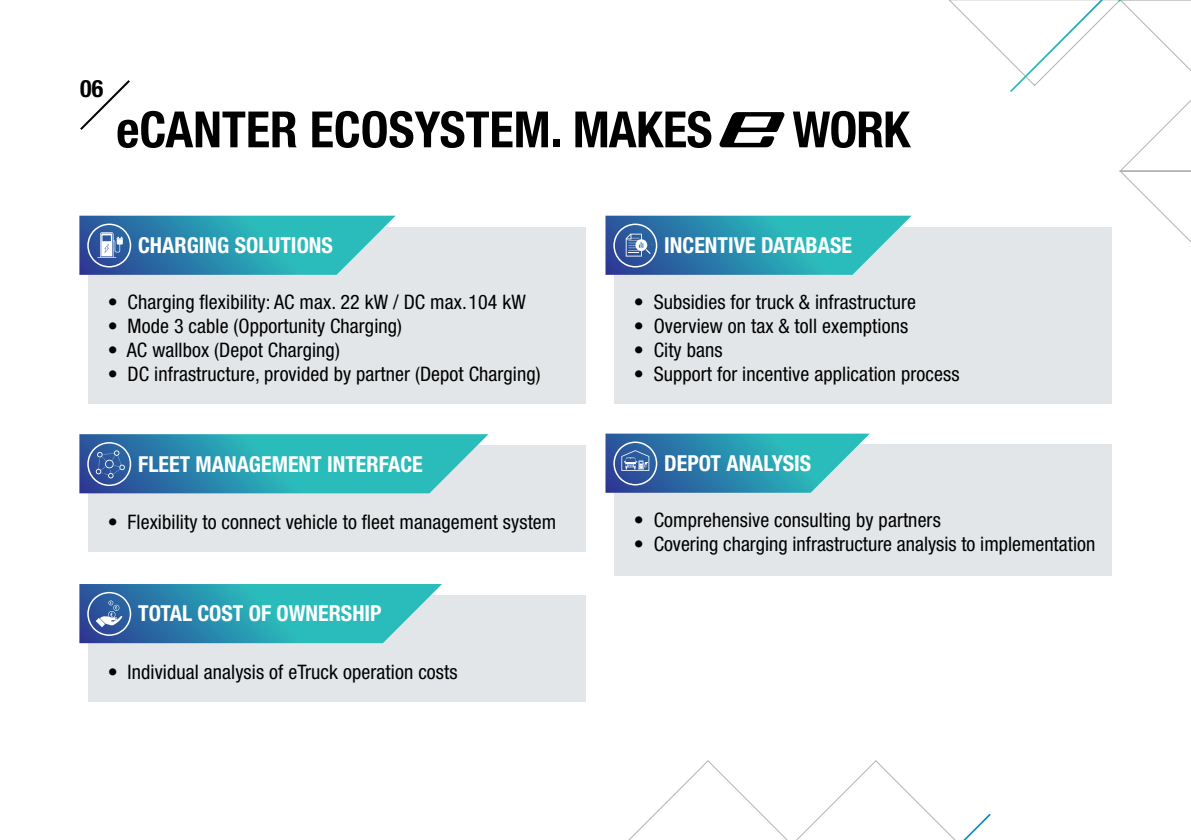
<style>
.page{position:relative;width:1191px;height:840px;background:#fff}
.page>*{position:absolute;margin:0;border:0;box-sizing:border-box;transform-origin:0 0}
.t1{font:700 condensed 50px "Helvetica Neue LT Std";color:#000}
.t2{font:700 condensed 24px "Helvetica Neue LT Std";color:#000}
.t3{font:700 condensed 22px "Helvetica Neue LT Std";color:#fff}
.t4{font:condensed 20px "Helvetica Neue LT Std";letter-spacing:.005em;color:#000}
</style>
<div class="page">
<div style="left:88px;top:226px;width:497px;height:177px;background:#e3e6e8"></div>
<div style="left:614px;top:226px;width:497px;height:177px;background:#e3e6e8"></div>
<div style="left:614px;top:444px;width:497px;height:131px;background:#e3e6e8"></div>
<svg style="left:79px;top:215px;width:317px;height:60px;background:#439fb7"></svg>
<div style="left:88px;top:445px;width:497px;height:106px;background:#e3e6e8"></div>
<div style="left:88px;top:594px;width:497px;height:106px;background:#e3e6e8"></div>
<svg style="left:719px;top:112px;width:66px;height:35px"></svg>
<svg style="left:80px;top:80px;width:50px;height:50px"></svg>
<svg style="left:79px;top:434px;width:409px;height:59px;background:#39a3b7"></svg>
<svg style="left:79px;top:584px;width:363px;height:58px;background:#3ca1b7"></svg>
<svg style="left:605px;top:215px;width:306px;height:60px;background:#429db7"></svg>
<svg style="left:605px;top:433px;width:264px;height:59px;background:#4598b6"></svg>
<svg style="left:629px;top:760px;width:361px;height:79px"></svg>
<svg style="left:935px;top:0;width:73px;height:227px"></svg>
<svg style="left:1008px;top:0;width:183px;height:249px"></svg>
<p class="t2" style="left:80px;top:74px;width:25px">06</p>
<h1 class="t1" style="left:116px;top:99px;width:597px">eCANTER ECOSYSTEM. MAKES</h1>
<h1 class="t1" style="left:792px;top:99px;width:119px">WORK</h1>
<p class="t3" style="left:138px;top:232px;width:196px">CHARGING SOLUTIONS</p>
<p class="t3" style="left:664px;top:232px;width:189px">INCENTIVE DATABASE</p>
<p class="t4" style="left:108px;top:290px;width:419px">• Charging flexibility: AC max. 22 kW / DC max. 104 kW</p>
<p class="t4" style="left:108px;top:314px;width:296px">• Mode 3 cable (Opportunity Charging)</p>
<p class="t4" style="left:108px;top:338px;width:234px">• AC wallbox (Depot Charging)</p>
<p class="t4" style="left:108px;top:362px;width:434px">• DC infrastructure, provided by partner (Depot Charging)</p>
<p class="t3" style="left:138px;top:450px;width:286px">FLEET MANAGEMENT INTERFACE</p>
<p class="t4" style="left:108px;top:510px;width:450px">• Flexibility to connect vehicle to fleet management system</p>
<p class="t3" style="left:138px;top:600px;width:245px">TOTAL COST OF OWNERSHIP</p>
<p class="t4" style="left:108px;top:659px;width:351px">• Individual analysis of eTruck operation costs</p>
<p class="t4" style="left:634px;top:290px;width:284px">• Subsidies for truck &amp; infrastructure</p>
<p class="t4" style="left:634px;top:314px;width:276px">• Overview on tax &amp; toll exemptions</p>
<p class="t4" style="left:634px;top:338px;width:90px">• City bans</p>
<p class="t4" style="left:634px;top:362px;width:327px">• Support for incentive application process</p>
<p class="t3" style="left:664px;top:449px;width:148px">DEPOT ANALYSIS</p>
<p class="t4" style="left:634px;top:508px;width:308px">• Comprehensive consulting by partners</p>
<p class="t4" style="left:634px;top:532px;width:463px">• Covering charging infrastructure analysis to implementation</p>
</div>
